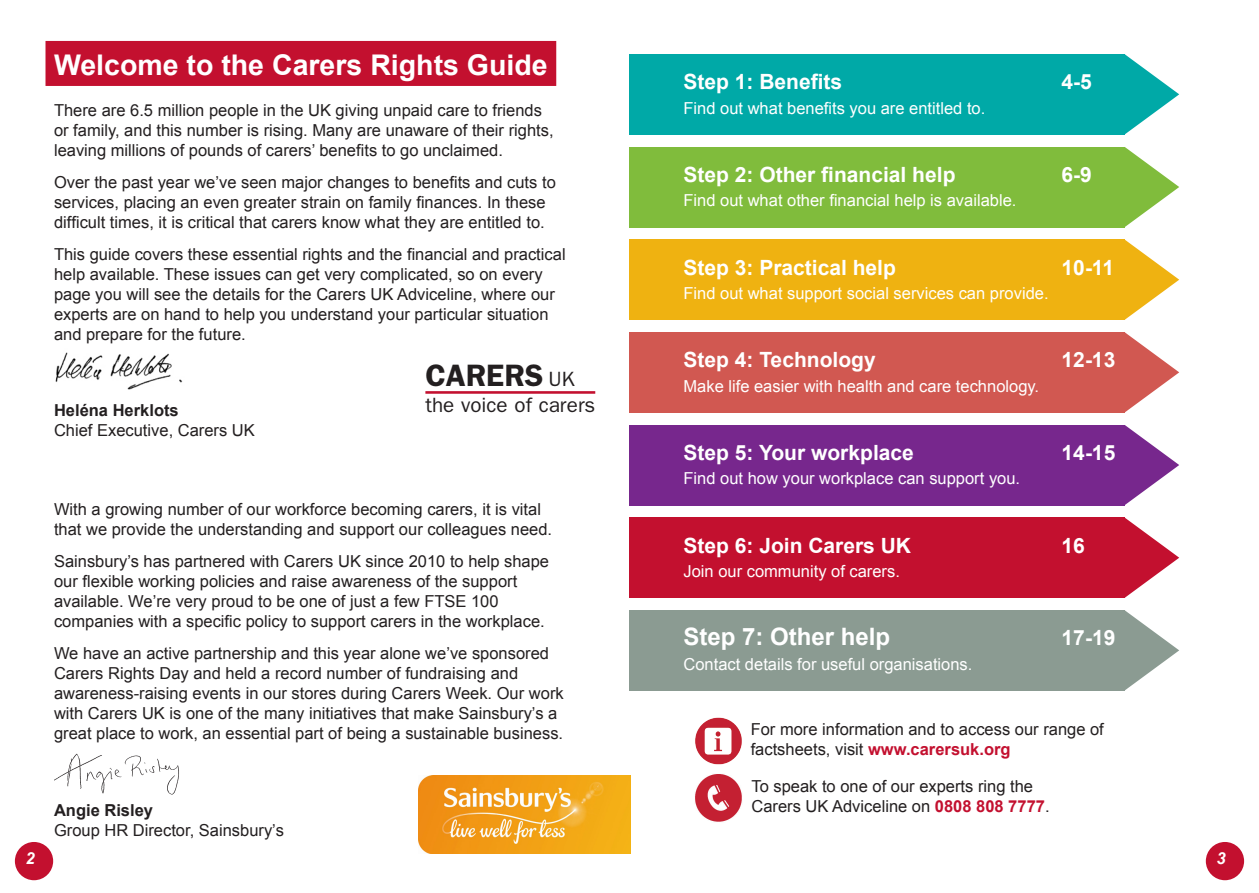
<style>
.page{position:relative;width:1259px;height:893px;background:#fff}
.page>*{position:absolute;margin:0;border:0;box-sizing:border-box;transform-origin:0 0}
.t1{font:600 31.05px "Franklin Gothic";color:#231f20}
.Intro{font:700 28.5px "Arial";color:#fff}
.Subhead_2{font:700 24px "Arial";color:#fff}
.Subhead_2-2{font:700 21px "Arial";color:#fff}
.t2{font:20.7px "Franklin Gothic";color:#231f20}
.Body{font:16.5px/19.8px "Arial";color:#231f20}
.Subhead_2-3{font:16.5px "Arial";color:#fff}
.t3{font:italic 700 16.5px "Arial";color:#fff}
.s1{font-weight:700}
.s2{font-weight:400;font-size:20.7px}
.s3{font-weight:700;color:#c3102f}
</style>
<div class="page">
<div style="left:45px;top:41px;width:511px;height:45px;background:#c3102f"></div>
<div style="left:1205px;top:842px;width:39px;height:38px;background:#c3102f;border-radius:50%"></div>
<div style="left:15px;top:842px;width:38px;height:38px;background:#c3102f;border-radius:50%"></div>
<img style="left:55px;top:352px;width:128px;height:38px">
<div style="left:629px;top:54px;width:495px;height:80px;background:#00a9a7"></div>
<svg style="left:1124px;top:54px;width:55px;height:80px"></svg>
<img style="left:418px;top:775px;width:212px;height:79px">
<div style="left:629px;top:147px;width:495px;height:80px;background:#80bc3c"></div>
<svg style="left:1124px;top:147px;width:55px;height:80px"></svg>
<svg style="left:1124px;top:610px;width:55px;height:80px"></svg>
<div style="left:629px;top:610px;width:495px;height:80px;background:#8b9b92"></div>
<div style="left:629px;top:240px;width:495px;height:80px;background:#efb211"></div>
<svg style="left:1124px;top:240px;width:55px;height:80px"></svg>
<div style="left:629px;top:332px;width:495px;height:80px;background:#d15851"></div>
<svg style="left:1124px;top:332px;width:55px;height:80px"></svg>
<div style="left:629px;top:425px;width:495px;height:80px;background:#77278d"></div>
<svg style="left:1124px;top:425px;width:55px;height:80px"></svg>
<div style="left:629px;top:518px;width:495px;height:80px;background:#c3102f"></div>
<svg style="left:1124px;top:518px;width:55px;height:80px"></svg>
<img style="left:695px;top:717px;width:47px;height:48px">
<img style="left:695px;top:774px;width:47px;height:48px">
<hr style="left:425px;top:391px;width:170px;height:3px;background:#c3102f">
<hr style="left:425px;top:561px;width:174px;height:1px;background:#c3102f">
<hr style="left:425px;top:720px;width:174px;height:1px;background:#c3102f">
<hr style="left:419px;top:892px;width:180px;height:1px;background:#c3102f">
<img style="left:54px;top:754px;width:125px;height:41px">
<p class="Intro" style="left:54px;top:46px;width:495px">Welcome to the Carers Rights Guide</p>
<p class="Body" style="left:54px;top:101px;width:501px">There are 6.5 million people in the UK giving unpaid care to friends or family, and this number is rising. Many are unaware of their rights, leaving millions of pounds of carers’ benefits to go unclaimed.</p>
<p class="Body" style="left:54px;top:173px;width:503px">Over the past year we’ve seen major changes to benefits and cuts to services, placing an even greater strain on family finances. In these difficult times, it is critical that carers know what they are entitled to.</p>
<p class="Body" style="left:54px;top:245px;width:513px">This guide covers these essential rights and the financial and practical help available. These issues can get very complicated, so on every page you will see the details for the Carers UK Adviceline, where our experts are on hand to help you understand your particular situation and prepare for the future.</p>
<p class="Body" style="left:54px;top:400px;width:202px"><span class="s1">Heléna Herklots<br></span>Chief Executive, Carers UK</p>
<p class="t1" style="left:425px;top:357px;width:151px">CARERS <span class="s2">UK</span></p>
<p class="t2" style="left:425px;top:393px;width:171px">the voice of carers</p>
<p class="Body" style="left:54px;top:499px;width:500px">With a growing number of our workforce becoming carers, it is vital that we provide the understanding and support our colleagues need.</p>
<p class="Body" style="left:54px;top:552px;width:496px">Sainsbury’s has partnered with Carers UK since 2010 to help shape our flexible working policies and raise awareness of the support available. We’re very proud to be one of just a few FTSE 100 companies with a specific policy to support carers in the workplace.</p>
<p class="Body" style="left:54px;top:644px;width:511px">We have an active partnership and this year alone we’ve sponsored Carers Rights Day and held a record number of fundraising and awareness-raising events in our stores during Carers Week. Our work with Carers UK is one of the many initiatives that make Sainsbury’s a great place to work, an essential part of being a sustainable business.</p>
<p class="Body" style="left:54px;top:801px;width:231px"><span class="s1">Angie Risley<br></span>Group HR Director, Sainsbury’s</p>
<p class="Subhead_2-2" style="left:683px;top:68px;width:160px">Step 1: Benefits</p>
<p class="Subhead_2-2" style="left:1061px;top:68px;width:32px">4-5</p>
<p class="Subhead_2-3" style="left:683px;top:97px;width:303px">Find out what benefits you are entitled to.</p>
<p class="Subhead_2-2" style="left:683px;top:161px;width:273px">Step 2: Other financial help</p>
<p class="Subhead_2-2" style="left:1061px;top:161px;width:32px">6-9</p>
<p class="Subhead_2-3" style="left:683px;top:190px;width:334px">Find out what other financial help is available.</p>
<p class="Subhead_2-2" style="left:683px;top:254px;width:214px">Step 3: Practical help</p>
<p class="Subhead_2-2" style="left:1061px;top:254px;width:54px">10-11</p>
<p class="Subhead_2-3" style="left:683px;top:282px;width:366px">Find out what support social services can provide.</p>
<p class="Subhead_2-2" style="left:683px;top:346px;width:194px">Step 4: Technology</p>
<p class="Subhead_2-2" style="left:1061px;top:346px;width:55px">12-13</p>
<p class="Subhead_2-3" style="left:683px;top:375px;width:357px">Make life easier with health and care technology.</p>
<p class="Subhead_2-2" style="left:683px;top:439px;width:232px">Step 5: Your workplace</p>
<p class="Subhead_2-2" style="left:1061px;top:439px;width:55px">14-15</p>
<p class="Subhead_2-3" style="left:683px;top:468px;width:338px">Find out how your workplace can support you.</p>
<p class="Subhead_2-2" style="left:683px;top:532px;width:229px">Step 6: Join Carers UK</p>
<p class="Subhead_2-2" style="left:1061px;top:532px;width:25px">16</p>
<p class="Subhead_2-3" style="left:683px;top:560px;width:218px">Join our community of carers.</p>
<p class="Subhead_2" style="left:683px;top:621px;width:208px">Step 7: Other help</p>
<p class="Subhead_2-2" style="left:1061px;top:624px;width:55px">17-19</p>
<p class="Subhead_2-3" style="left:683px;top:653px;width:290px">Contact details for useful organisations.</p>
<p class="Body" style="left:750px;top:720px;width:355px">For more information and to access our range of factsheets, visit <span class="s3">www.carersuk.org</span></p>
<p class="Body" style="left:751px;top:776px;width:300px">To speak to one of our experts ring the<br>Carers UK Adviceline on <span class="s3">0808 808 7777</span>.</p>
<p class="t3" style="left:26px;top:847px;width:11px">2</p>
<p class="t3" style="left:1216px;top:847px;width:11px">3</p>
</div>
